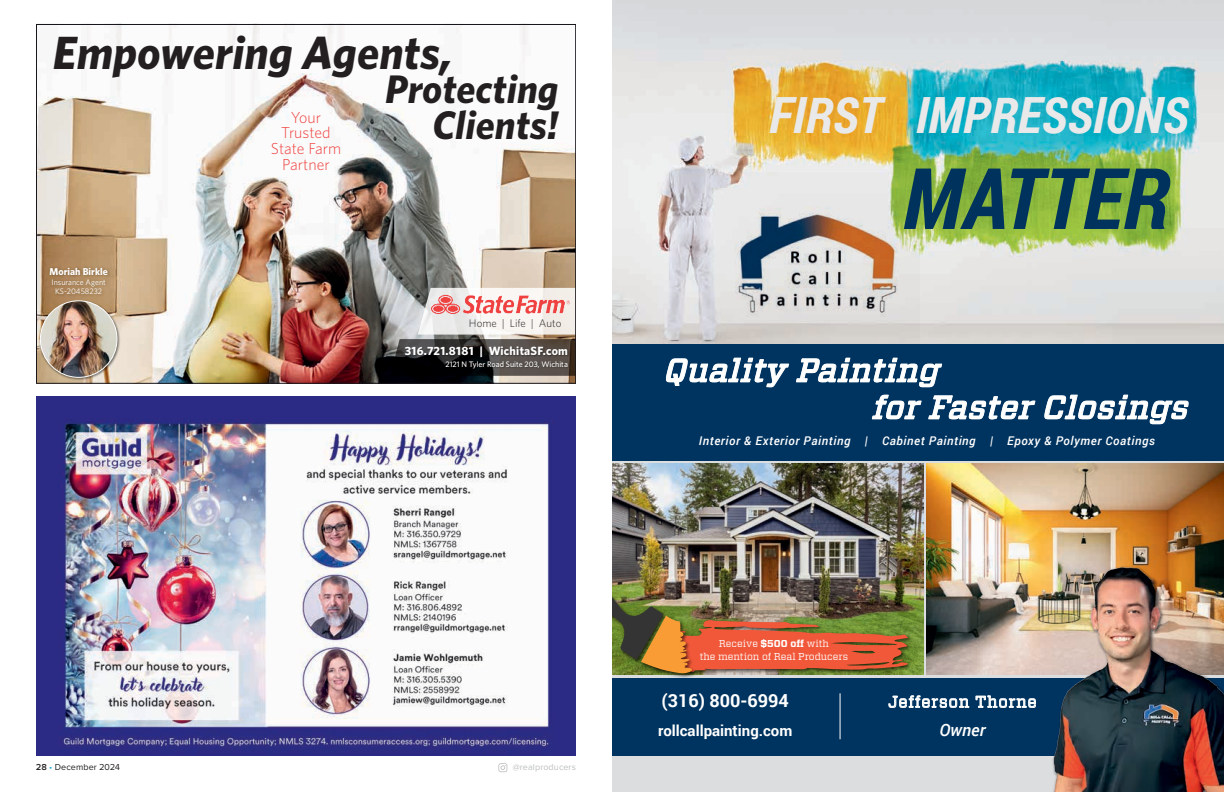
<style>
.page{position:relative;width:1224px;height:792px;background:#fff}
.page>*{position:absolute;margin:0;border:0;box-sizing:border-box;transform-origin:0 0}
.t1{font:italic 700 85px "Roboto Condensed";color:#00325e}
.t2{font:italic 700 50px "Roboto Condensed";color:#e9e9e9}
.t3{font:italic 700 46.7px "Whitney";color:#231f20}
.t4{font:italic 700 39.9px/36.3px "Whitney";color:#231f20;text-align:right}
.t5{font:italic 500 33px/37px "Vitesse";letter-spacing:.015em;color:#fff}
.t6{font:700 18px "Roboto";color:#fff}
.t7{font:italic 500 17px "Roboto";color:#fff}
.t8{font:16px "Vitesse";letter-spacing:.055em;color:#fff}
.t9{font:300 15.9px/15.7px "Whitney";color:#ef4240;text-align:center}
.t10{font:700 15px "Roboto";color:#fff}
.t11{font:italic 500 12px "Roboto";letter-spacing:.05em;color:#fff}
.t12{font:700 12px "Whitney";letter-spacing:.02em;color:#fff}
.t13{font:300 11px "Whitney";color:#231f20}
.t14{font:10px/13px "Vitesse";color:#fff;text-align:center}
.t15{font:700 10px "Whitney";color:#fff}
.t16{font:9px "Proxima Nova";letter-spacing:.01em;color:#231f20}
.t17{font:9px "Proxima Nova";letter-spacing:.01em;color:#bcbec0}
.t18{font:500 8px "Whitney";color:#fff}
.t19{font:8px/9.6px "Whitney";color:#fff;text-align:center}
.s1{font-weight:600}
.s2{color:#19a8e0}
.s3{font-weight:700}
</style>
<div class="page">
<svg style="left:498px;top:763px;width:9px;height:9px"></svg>
<div style="left:612px;top:442px;width:612px;height:350px;background:#dbddde"></div>
<img style="left:612px;top:0;width:612px;height:344px">
<img style="left:713px;top:173px;width:206px;height:171px">
<div style="left:612px;top:344px;width:612px;height:117px;background:#003460"></div>
<div style="left:612px;top:678px;width:612px;height:78px;background:#003460"></div>
<img style="left:612px;top:464px;width:311px;height:211px">
<img style="left:926px;top:464px;width:298px;height:211px">
<img style="left:1010px;top:510px;width:214px;height:282px">
<svg style="left:888px;top:695px;width:81px;height:13px"></svg>
<svg style="left:975px;top:695px;width:61px;height:13px"></svg>
<hr style="left:840px;top:693px;width:1px;height:46px;background:#fff">
<img style="left:698px;top:617px;width:217px;height:58px">
<img style="left:612px;top:573px;width:86px;height:105px">
<img style="left:612px;top:576px;width:297px;height:97px">
<svg style="left:666px;top:358px;width:123px;height:29px"></svg>
<svg style="left:796px;top:358px;width:146px;height:29px"></svg>
<svg style="left:872px;top:395px;width:50px;height:24px"></svg>
<svg style="left:928px;top:395px;width:108px;height:25px"></svg>
<svg style="left:1044px;top:395px;width:145px;height:29px"></svg>
<img style="left:36px;top:24px;width:540px;height:360px">
<img style="left:38px;top:298px;width:84px;height:84px">
<img style="left:40px;top:301px;width:77px;height:76px;border-radius:38px">
<div style="left:40px;top:300px;width:77px;height:78px;border:1px solid #fff;border-radius:50%"></div>
<img style="left:429px;top:262px;width:144px;height:81px">
<img style="left:36px;top:396px;width:540px;height:360px">
<h3 class="t3" style="left:53px;top:22px;width:401px">Empowering Agents,</h3>
<h3 class="t4" style="left:385px;top:70px;width:175px">Protecting<br>Clients!</h3>
<h3 class="t9" style="left:271px;top:109px;width:72px">Your<br>Trusted<br>State Farm<br>Partner</h3>
<p class="t15" style="left:50px;top:265px;width:60px">Moriah Birkle</p>
<p class="t19" style="left:52px;top:277px;width:56px">Insurance Agent<br>KS-20458232</p>
<p class="t13" style="left:469px;top:316px;width:94px">Home | Life | Auto</p>
<p class="t12" style="left:405px;top:343px;width:165px">316.721.8181 | WichitaSF.com</p>
<p class="t18" style="left:445px;top:359px;width:124px">2121 N Tyler Road Suite 203, Wichita</p>
<p class="t16" style="left:36px;top:762px;width:86px"><span class="s1">28</span> <span class="s2">•</span> December 2024</p>
<p class="t17" style="left:513px;top:762px;width:65px">@realproducers</p>
<h2 class="t2" style="left:769px;top:81px;width:421px">FIRST IMPRESSIONS</h2>
<h1 class="t1" style="left:903px;top:140px;width:268px">MATTER</h1>
<h3 class="t5" style="left:873px;top:352px;width:318px;text-indent:-208px">Quality Painting<br>for Faster Closings</h3>
<p class="t11" style="left:699px;top:432px;width:458px">Interior &amp; Exterior Painting | Cabinet Painting | Epoxy &amp; Polymer Coatings</p>
<p class="t14" style="left:700px;top:637px;width:150px">Receive <span class="s3">$500 off</span> with<br>the mention of Real Producers</p>
<h3 class="t6" style="left:662px;top:688px;width:129px">(316) 800-6994</h3>
<p class="t10" style="left:658px;top:720px;width:136px">rollcallpainting.com</p>
<h3 class="t8" style="left:888px;top:691px;width:150px">Jefferson Thorne</h3>
<h3 class="t7" style="left:939px;top:718px;width:48px">Owner</h3>
</div>
